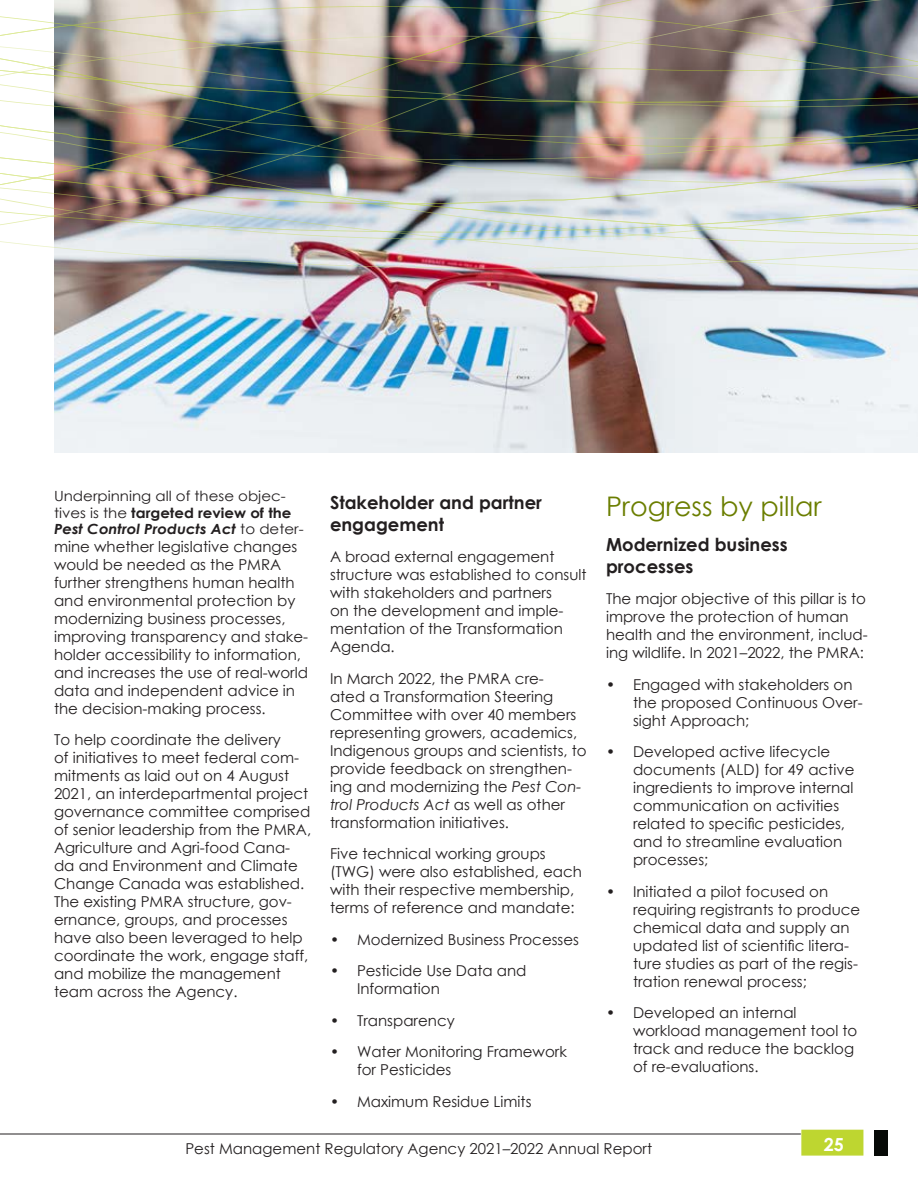
<style>
.page{position:relative;width:918px;height:1188px;background:#fff}
.page>*{position:absolute;margin:0;border:0;box-sizing:border-box;transform-origin:0 0}
.sub_18_point_jaune{font:27px "Century Gothic";color:#6b7e01}
.level_3_black_bold_1{font:700 18px/21.6px "Century Gothic";color:#231f20}
.t1{font:700 18px "Century Gothic";color:#fff}
.t2{font:15px/18px "Century Gothic";color:#231f20}
.t3{font:14.1px/16.8px "Century Gothic";color:#231f20;scale:1.07 1}
.s1{font-weight:700}
.s2{font-weight:700;font-style:italic}
.s3{font-style:italic}
</style>
<div class="page">
<img style="left:54px;top:271px;width:864px;height:181px">
<img style="left:0;top:0;width:918px;height:271px">
<hr style="left:0;top:1134px;width:801px;height:1px;background:#231f20">
<div style="left:801px;top:1130px;width:62px;height:26px;background:#bed630;border:2px solid #bed631"></div>
<div style="left:874px;top:1130px;width:13px;height:25px;background:#070a07"></div>
<p class="t3" style="left:54px;top:487px;width:235px">Underpinning all of these objec&shy;tives is the <span class="s1">targeted review of the<br></span><span class="s2">Pest Control Products Act</span> to deter-</p>
<p class="t2" style="left:54px;top:538px;width:256px">mine whether legislative changes would be needed as the PMRA further strengthens human health and environmental protection by modernizing business processes, improving transparency and stake&shy;holder accessibility to information, and increases the use of real-world data and independent advice in the decision-making process.</p>
<p class="t2" style="left:54px;top:730px;width:259px">To help coordinate the delivery<br>of initiatives to meet federal com&shy;mitments as laid out on 4 August<br>2021, an interdepartmental project governance committee comprised of senior leadership from the PMRA,<br>Agriculture and Agri-food Cana&shy;da and Environment and Climate<br>Change Canada was established.<br>The existing PMRA structure, gov&shy;ernance, groups, and processes have also been leveraged to help coordinate the work, engage staff, and mobilize the management team across the Agency.</p>
<p class="level_3_black_bold_1" style="left:330px;top:491px;width:214px">Stakeholder and partner engagement</p>
<p class="t2" style="left:330px;top:548px;width:258px">A broad external engagement structure was established to consult with stakeholders and partners<br>on the development and imple&shy;mentation of the Transformation<br>Agenda.</p>
<p class="t2" style="left:330px;top:669px;width:258px">In March 2022, the PMRA cre-<br>ated a Transformation Steering<br>Committee with over 40 members representing growers, academics,<br>Indigenous groups and scientists, to provide feedback on strengthen&shy;ing and modernizing the <span class="s3">Pest Con&shy;trol Products Act</span> as well as other transformation initiatives.</p>
<p class="t2" style="left:330px;top:845px;width:254px">Five technical working groups (TWG) were also established, each with their respective membership, terms of reference and mandate:</p>
<p class="t2" style="left:330px;top:930px;width:250px">• Modernized Business Processes</p>
<p class="t2" style="left:357px;top:962px;width:171px;text-indent:-27px">• Pesticide Use Data and<br>Information</p>
<p class="t2" style="left:330px;top:1011px;width:126px">• Transparency</p>
<p class="t2" style="left:357px;top:1043px;width:211px;text-indent:-27px">• Water Monitoring Framework for Pesticides</p>
<p class="t2" style="left:330px;top:1092px;width:203px">• Maximum Residue Limits</p>
<p class="sub_18_point_jaune" style="left:606px;top:487px;width:217px">Progress by pillar</p>
<p class="level_3_black_bold_1" style="left:606px;top:533px;width:183px">Modernized business processes</p>
<p class="t2" style="left:606px;top:590px;width:263px">The major objective of this pillar is to improve the protection of human health and the environment, includ&shy;ing wildlife. In 2021–2022, the PMRA:</p>
<p class="t2" style="left:633px;top:675px;width:231px;text-indent:-27px">• Engaged with stakeholders on the proposed Continuous Over&shy;sight Approach;</p>
<p class="t2" style="left:633px;top:743px;width:223px;text-indent:-27px">• Developed active lifecycle documents (ALD) for 49 active ingredients to improve internal communication on activities related to specific pesticides, and to streamline evaluation processes;</p>
<p class="t2" style="left:633px;top:882px;width:229px;text-indent:-27px">• Initiated a pilot focused on requiring registrants to produce chemical data and supply an updated list of scientific litera&shy;ture studies as part of the regis&shy;tration renewal process;</p>
<p class="t2" style="left:633px;top:1004px;width:226px;text-indent:-27px">• Developed an internal workload management tool to track and reduce the backlog of re-evaluations.</p>
<p class="t2" style="left:185px;top:1139px;width:468px">Pest Management Regulatory Agency 2021–2022 Annual Report</p>
<p class="t1" style="left:824px;top:1130px;width:22px">25</p>
</div>
